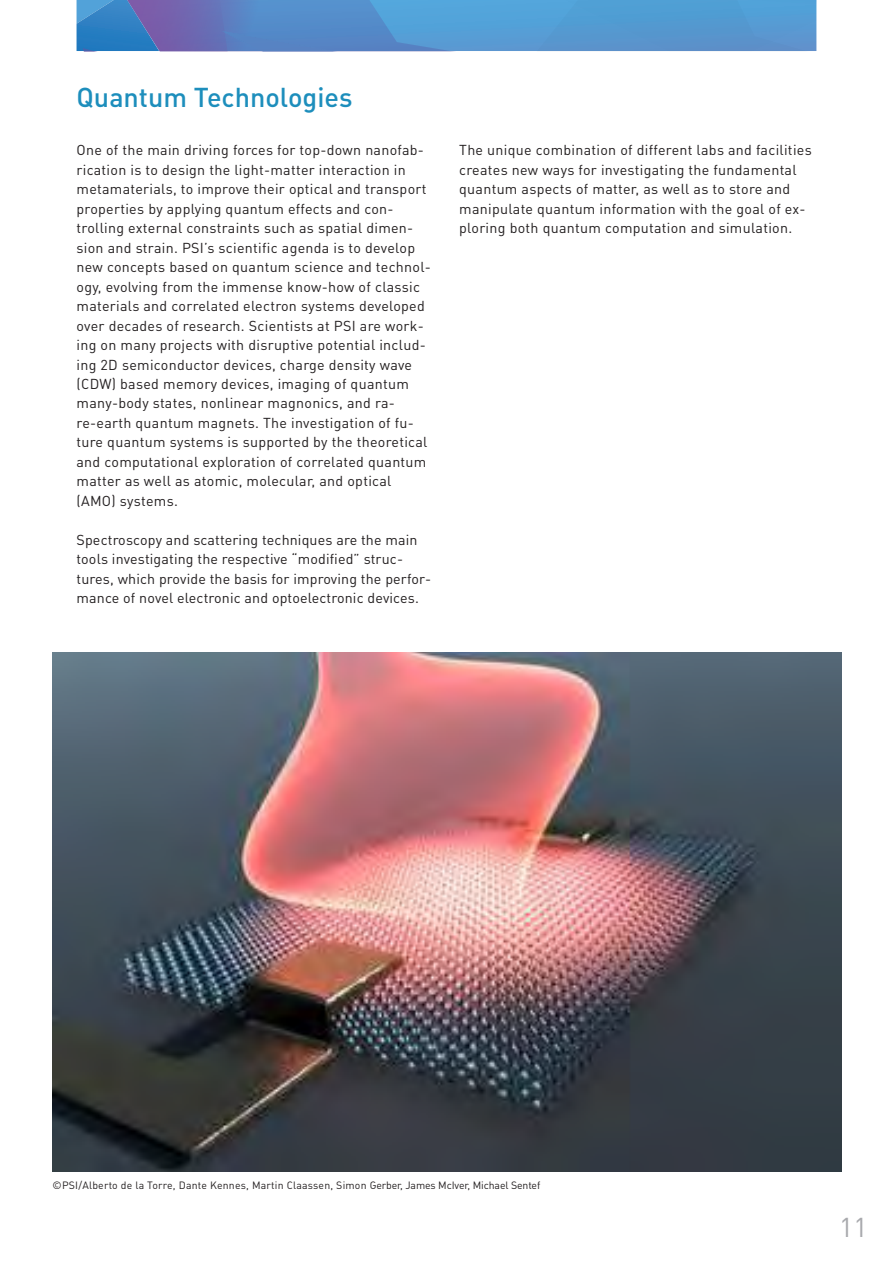
<style>
.page{position:relative;width:893px;height:1263px;background:#fff}
.page>*{position:absolute;margin:0;border:0;box-sizing:border-box;transform-origin:0 0}
.t1{font:500 27px "DIN Pro";color:#1d8ebc}
.t2{font:27px "DIN Pro";color:#a8a9ad}
.t3{font:14.25px/19.5px "DIN Pro";letter-spacing:.02em;color:#231f20}
.t4{font:10.5px "DIN Pro";letter-spacing:.02em;color:#231f20}
</style>
<div class="page">
<svg style="left:77px;top:0;width:739px;height:51px;background:#548fcb"></svg>
<img style="left:53px;top:653px;width:788px;height:519px">
<h1 class="t1" style="left:77px;top:77px;width:278px">Quantum Technologies</h1>
<p class="t3" style="left:77px;top:140px;width:356px">One of the main driving forces for top-down nanofab&shy;rication is to design the light-matter interaction in metamaterials, to improve their optical and transport properties by applying quantum effects and con&shy;trolling external constraints such as spatial dimen&shy;sion and strain. PSI’s scientific agenda is to develop new concepts based on quantum science and technol&shy;ogy, evolving from the immense know-how of classic materials and correlated electron systems developed over decades of research. Scientists at PSI are work&shy;ing on many projects with disruptive potential includ&shy;ing 2D semiconductor devices, charge density wave (CDW) based memory devices, imaging of quantum many-body states, nonlinear magnonics, and ra&shy;re-earth quantum magnets. The investigation of fu&shy;ture quantum systems is supported by the theoretical and computational exploration of correlated quantum matter as well as atomic, molecular, and optical (AMO) systems.</p>
<p class="t3" style="left:77px;top:529px;width:356px">Spectroscopy and scattering techniques are the main tools investigating the respective “modified” struc&shy;tures, which provide the basis for improving the perfor&shy;mance of novel electronic and optoelectronic devices.</p>
<p class="t3" style="left:459px;top:140px;width:354px">The unique combination of different labs and facilities creates new ways for investigating the fundamental quantum aspects of matter, as well as to store and manipulate quantum information with the goal of ex&shy;ploring both quantum computation and simulation.</p>
<p class="t4" style="left:53px;top:1178px;width:489px">©PSI/Alberto de la Torre, Dante Kennes, Martin Claassen, Simon Gerber, James McIver, Michael Sentef</p>
<h1 class="t2" style="left:839px;top:1209px;width:30px">11</h1>
</div>
